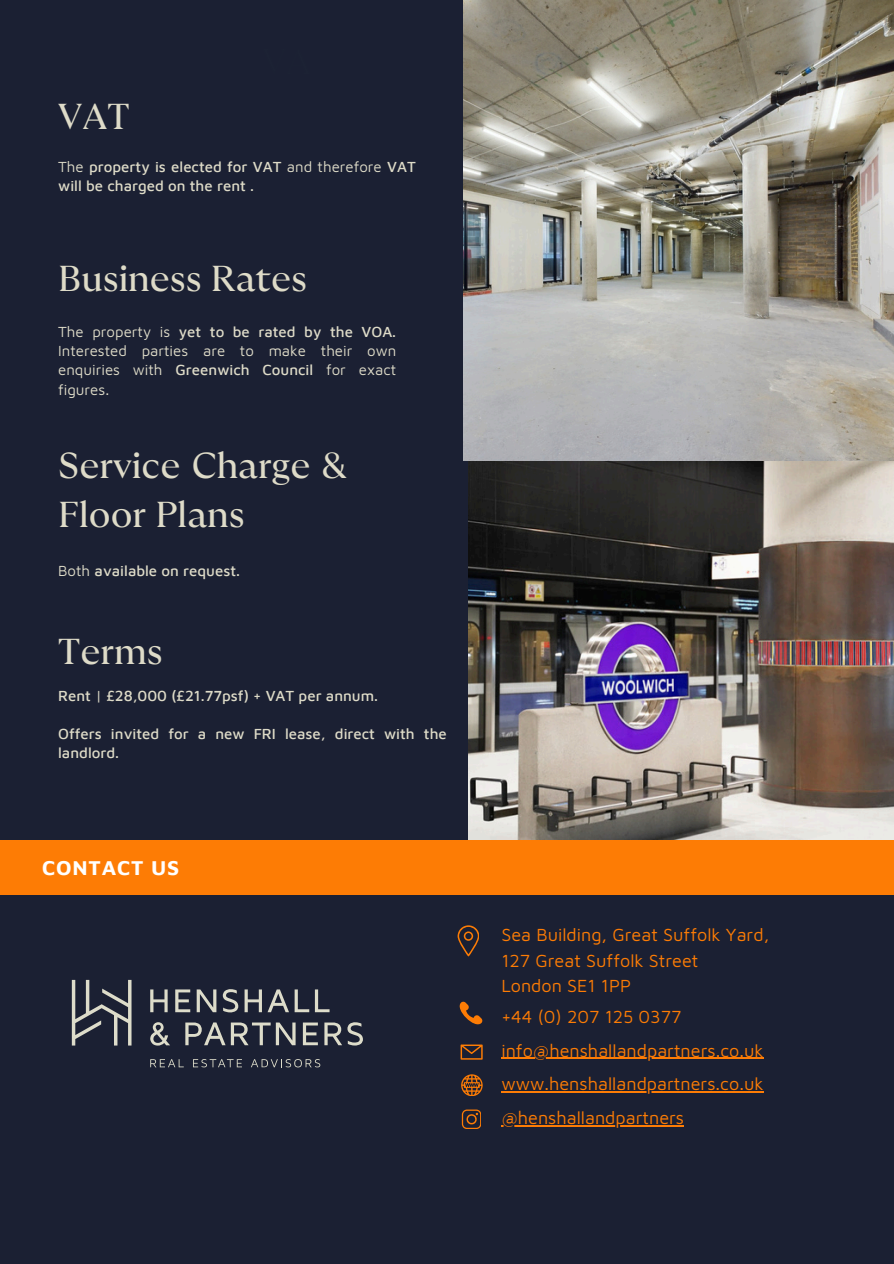
<style>
.page{position:relative;width:894px;height:1264px;background:#fff}
.page>*{position:absolute;margin:0;border:0;box-sizing:border-box;transform-origin:0 0}
.t1{font:36px/49.5px "GT Ultra Fine";color:#dedbc8}
.t2{font:700 21px "Maven Pro";letter-spacing:.04em;color:#fff}
.t3{font:18px/25.8px "Maven Pro";color:#fd7c05}
.t4{font:500 15px/19.2px "Maven Pro";color:#dedbc8}
.t5{font:15px/19.2px "Maven Pro";color:#dedbc8;text-align:justify}
.s1{font-weight:400}
.s2{font-weight:500}
</style>
<div class="page">
<div style="left:0;top:0;width:893px;height:1263px;background:#1b2033"></div>
<svg style="left:461px;top:1109px;width:20px;height:19px"></svg>
<svg style="left:459px;top:1001px;width:23px;height:24px"></svg>
<svg style="left:461px;top:1074px;width:21px;height:21px"></svg>
<svg style="left:457px;top:925px;width:22px;height:31px"></svg>
<svg style="left:460px;top:1044px;width:22px;height:15px"></svg>
<div style="left:0;top:839px;width:893px;height:55px;background:#fd7c05"></div>
<img style="left:468px;top:460px;width:425px;height:379px">
<svg style="left:150px;top:1059px;width:34px;height:8px"></svg>
<svg style="left:193px;top:1059px;width:49px;height:8px"></svg>
<svg style="left:251px;top:1059px;width:69px;height:8px"></svg>
<svg style="left:72px;top:979px;width:59px;height:66px"></svg>
<svg style="left:150px;top:989px;width:17px;height:23px"></svg>
<svg style="left:175px;top:989px;width:15px;height:23px"></svg>
<svg style="left:197px;top:989px;width:19px;height:23px"></svg>
<svg style="left:223px;top:989px;width:15px;height:23px"></svg>
<svg style="left:244px;top:989px;width:65px;height:23px"></svg>
<svg style="left:315px;top:989px;width:14px;height:23px"></svg>
<svg style="left:150px;top:1022px;width:20px;height:23px"></svg>
<svg style="left:185px;top:1022px;width:40px;height:23px"></svg>
<svg style="left:231px;top:1022px;width:39px;height:23px"></svg>
<svg style="left:276px;top:1022px;width:19px;height:23px"></svg>
<svg style="left:303px;top:1022px;width:15px;height:23px"></svg>
<svg style="left:324px;top:1022px;width:39px;height:23px"></svg>
<img style="left:463px;top:0;width:430px;height:460px">
<hr style="left:501px;top:1057px;width:262px;height:1px;background:#fd7c05">
<hr style="left:501px;top:1091px;width:262px;height:1px;background:#fd7c05">
<hr style="left:501px;top:1125px;width:183px;height:1px;background:#fd7c05">
<p class="t1" style="left:58px;top:93px;width:73px">VAT</p>
<p class="t4" style="left:58px;top:157px;width:359px"><span class="s1">The</span> property is elected for VAT <span class="s1">and therefore</span> VAT will be charged on the rent .</p>
<h2 class="t1" style="left:58px;top:255px;width:250px">Business Rates</h2>
<p class="t5" style="left:58px;top:322px;width:339px">The property is <span class="s2">yet to be rated by the VOA.<br></span>Interested parties are to make their own enquiries with <span class="s2">Greenwich Council</span> for exact figures.</p>
<h5 class="t1" style="left:58px;top:442px;width:290px">Service Charge &amp;<br>Floor Plans</h5>
<h3 class="t4" style="left:58px;top:561px;width:183px"><span class="s1">Both</span> available on request.</h3>
<p class="t1" style="left:58px;top:627px;width:106px">Terms</p>
<h2 class="t4" style="left:58px;top:685px;width:321px">Rent <span class="s1">|</span> £28,000 (£21.77psf) + VAT per annum.</h2>
<p class="t4" style="left:58px;top:724px;width:390px">Offers invited for a new FRI lease, direct with the landlord.</p>
<p class="t2" style="left:42px;top:854px;width:139px">CONTACT US</p>
<h1 class="t3" style="left:501px;top:921px;width:269px">Sea Building, Great Suffolk Yard,<br>127 Great Suffolk Street<br>London SE1 1PP</h1>
<h1 class="t3" style="left:501px;top:1003px;width:181px">+44 (0) 207 125 0377</h1>
<h1 class="t3" style="left:501px;top:1036px;width:264px">info@henshallandpartners.co.uk</h1>
<p class="t3" style="left:501px;top:1070px;width:264px">www.henshallandpartners.co.uk</p>
<h2 class="t3" style="left:501px;top:1104px;width:184px">@henshallandpartners</h2>
</div>
